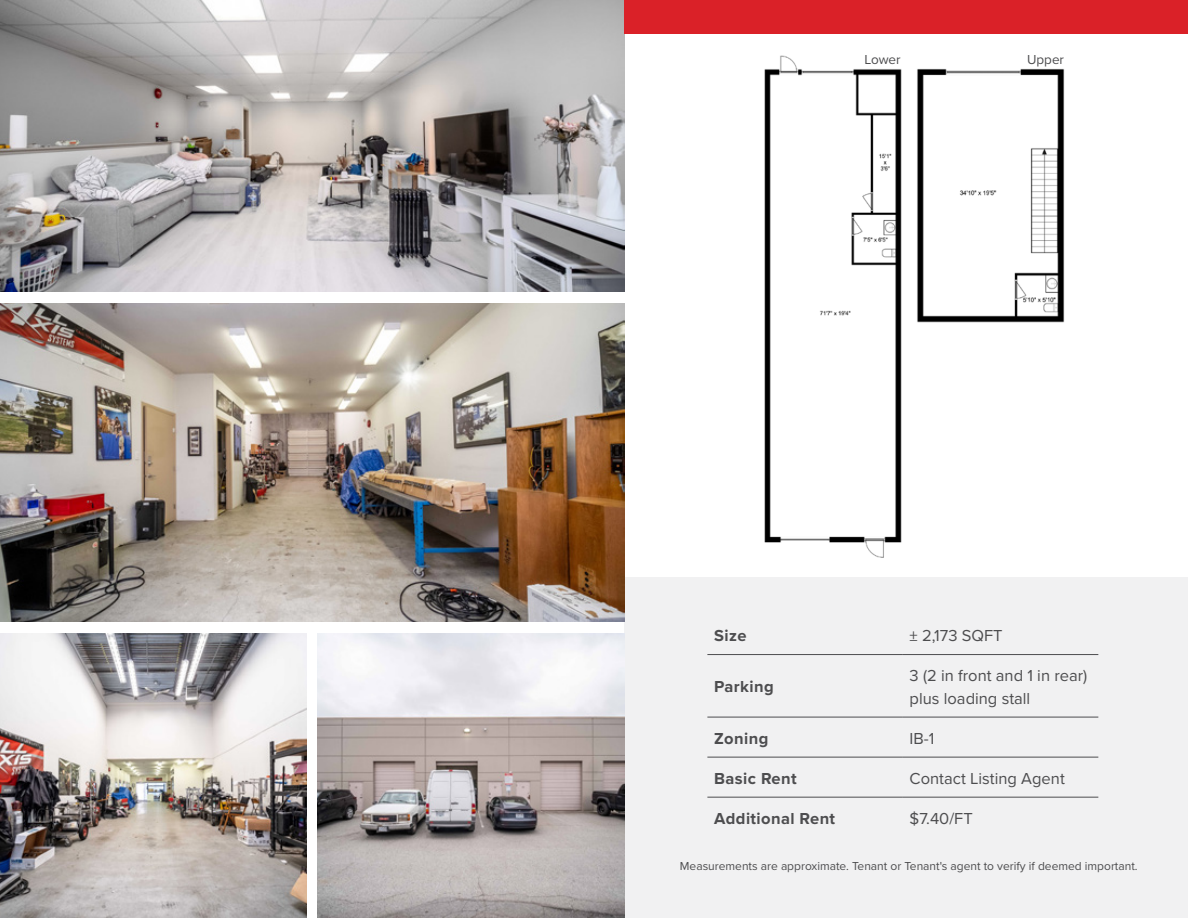
<style>
.page{position:relative;width:1188px;height:918px;background:#fff}
.page>*{position:absolute;margin:0;border:0;box-sizing:border-box;transform-origin:0 0}
.t1{font:16.5px/22.5px "Proxima Nova";color:#4d4d4f}
.t2{font:700 16.5px "Proxima Nova";letter-spacing:.025em;color:#4d4d4f}
.t3{font:13.5px "Proxima Nova";color:#4d4d4f}
.t4{font:12px "Proxima Nova";color:#4d4d4f}
</style>
<div class="page">
<div style="left:624px;top:578px;width:564px;height:340px;background:#f1f1f2"></div>
<img style="left:0;top:0;width:624px;height:292px">
<img style="left:0;top:303px;width:624px;height:319px">
<img style="left:318px;top:633px;width:306px;height:285px">
<img style="left:0;top:633px;width:306px;height:285px">
<hr style="left:707px;top:654px;width:196px;height:1px;background:#4d4d4f">
<hr style="left:903px;top:654px;width:195px;height:1px;background:#4d4d4f">
<hr style="left:707px;top:717px;width:196px;height:1px;background:#4d4d4f">
<hr style="left:903px;top:717px;width:195px;height:1px;background:#4d4d4f">
<hr style="left:707px;top:757px;width:196px;height:1px;background:#4d4d4f">
<hr style="left:707px;top:797px;width:196px;height:1px;background:#4d4d4f">
<hr style="left:903px;top:757px;width:195px;height:1px;background:#4d4d4f">
<hr style="left:903px;top:797px;width:195px;height:1px;background:#4d4d4f">
<div style="left:624px;top:0;width:564px;height:33px;background:#da2128"></div>
<img style="left:764px;top:55px;width:138px;height:503px">
<img style="left:917px;top:68px;width:148px;height:255px">
<p class="t3" style="left:864px;top:52px;width:38px">Lower</p>
<p class="t3" style="left:1027px;top:51px;width:39px">Upper</p>
<p class="t2" style="left:714px;top:626px;width:34px">Size</p>
<p class="t1" style="left:910px;top:625px;width:95px">± 2,173 SQFT</p>
<p class="t2" style="left:714px;top:677px;width:61px">Parking</p>
<p class="t1" style="left:910px;top:665px;width:179px">3 (2 in front and 1 in rear) plus loading stall</p>
<p class="t2" style="left:714px;top:728px;width:56px">Zoning</p>
<p class="t1" style="left:910px;top:727px;width:26px">IB-1</p>
<p class="t2" style="left:714px;top:768px;width:84px">Basic Rent</p>
<p class="t1" style="left:910px;top:767px;width:157px">Contact Listing Agent</p>
<p class="t2" style="left:714px;top:808px;width:123px">Additional Rent</p>
<p class="t1" style="left:910px;top:807px;width:65px">$7.40/FT</p>
<p class="t4" style="left:680px;top:859px;width:459px">Measurements are approximate. Tenant or Tenant's agent to verify if deemed important.</p>
</div>
